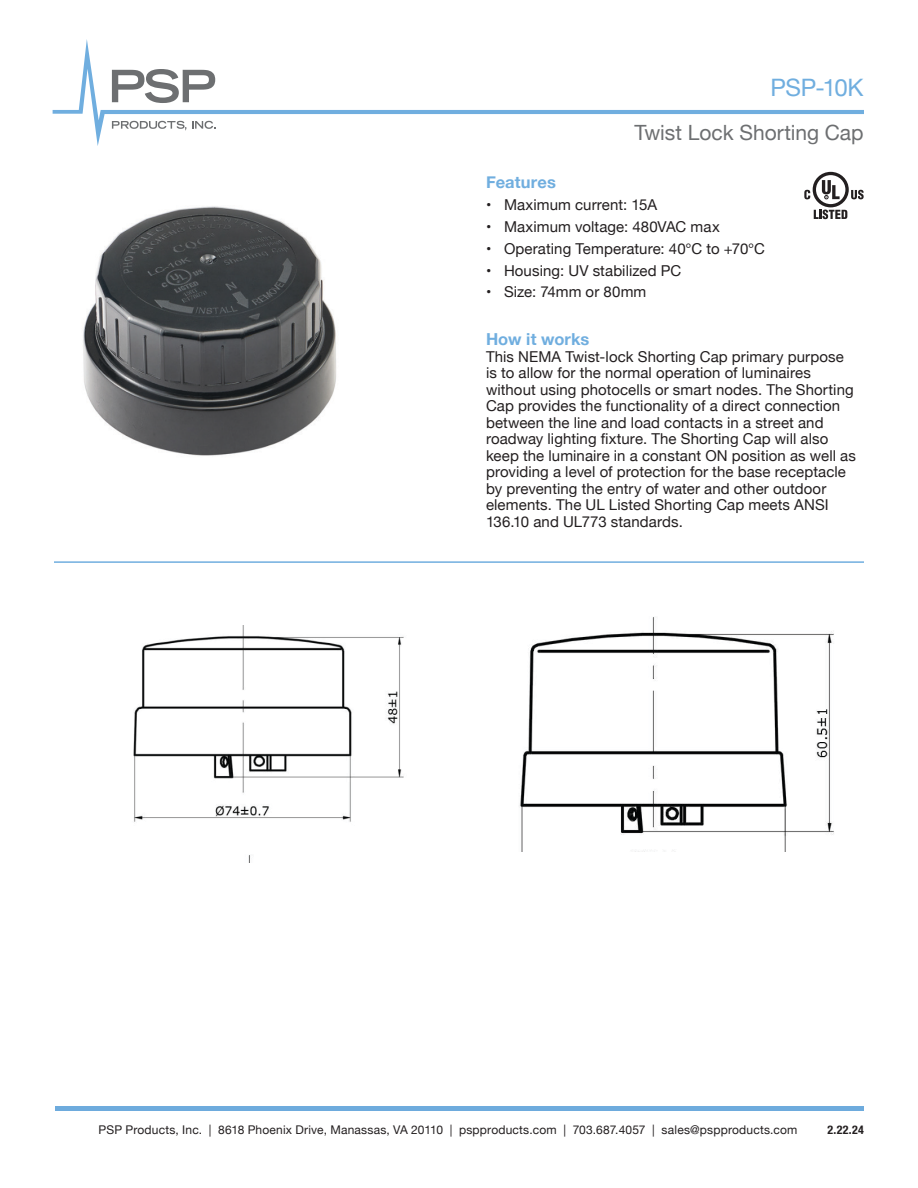
<style>
.page{position:relative;width:918px;height:1188px;background:#fff}
.page>*{position:absolute;margin:0;border:0;box-sizing:border-box;transform-origin:0 0}
.t1{font:24px "Helvetica Neue";letter-spacing:-.02em;color:#70aedf}
.t2{font:21px "Helvetica Neue";letter-spacing:-.005em;color:#6d6f71}
.Features_Header{font:700 16.5px "Helvetica Neue";letter-spacing:.01em;color:#70aedf}
._2023_Body_Copy{font:15px/16.5px "Helvetica Neue";letter-spacing:.005em;color:#231f20}
.t3{font:12px "Helvetica Neue";letter-spacing:.015em;color:#231f20}
.Body_Copy{font:700 condensed 12px "Helvetica Neue";color:#231f20}
</style>
<div class="page">
<svg style="left:53px;top:39px;width:811px;height:107px"></svg>
<svg style="left:112px;top:121px;width:74px;height:9px"></svg>
<svg style="left:192px;top:121px;width:23px;height:8px"></svg>
<svg style="left:112px;top:69px;width:103px;height:34px"></svg>
<hr style="left:55px;top:1107px;width:809px;height:4px;background:#6eabdd">
<hr style="left:54px;top:561px;width:810px;height:2px;background:#70aedf">
<svg style="left:814px;top:210px;width:33px;height:9px"></svg>
<svg style="left:851px;top:190px;width:13px;height:9px"></svg>
<svg style="left:813px;top:172px;width:36px;height:35px"></svg>
<svg style="left:816px;top:175px;width:29px;height:29px"></svg>
<svg style="left:822px;top:180px;width:18px;height:19px"></svg>
<svg style="left:804px;top:190px;width:6px;height:9px"></svg>
<img style="left:83px;top:206px;width:254px;height:250px">
<img style="left:133px;top:626px;width:271px;height:196px">
<img style="left:248px;top:855px;width:2px;height:7px">
<img style="left:519px;top:617px;width:315px;height:235px">
<p class="t1" style="left:771px;top:71px;width:94px">PSP-10K</p>
<p class="t2" style="left:634px;top:117px;width:231px">Twist Lock Shorting Cap</p>
<p class="Features_Header" style="left:486px;top:169px;width:71px">Features</p>
<p class="_2023_Body_Copy" style="left:486px;top:197px;width:173px">• Maximum current: 15A</p>
<p class="_2023_Body_Copy" style="left:486px;top:219px;width:235px">• Maximum voltage: 480VAC max</p>
<p class="_2023_Body_Copy" style="left:486px;top:241px;width:281px">• Operating Temperature: 40℃ to +70℃</p>
<p class="_2023_Body_Copy" style="left:486px;top:263px;width:197px">• Housing: UV stabilized PC</p>
<p class="_2023_Body_Copy" style="left:486px;top:285px;width:162px">• Size: 74mm or 80mm</p>
<p class="Features_Header" style="left:486px;top:327px;width:105px">How it works</p>
<p class="_2023_Body_Copy" style="left:486px;top:349px;width:372px">This NEMA Twist-lock Shorting Cap primary purpose is to allow for the normal operation of luminaires without using photocells or smart nodes. The Shorting Cap provides the functionality of a direct connection between the line and load contacts in a street and roadway lighting fixture. The Shorting Cap will also keep the luminaire in a constant ON position as well as providing a level of protection for the base receptacle by preventing the entry of water and other outdoor elements. The UL Listed Shorting Cap meets ANSI 136.10 and UL773 standards.</p>
<p class="t3" style="left:99px;top:1121px;width:700px">PSP Products, Inc. | 8618 Phoenix Drive, Manassas, VA 20110 | pspproducts.com | 703.687.4057 | sales@pspproducts.com</p>
<p class="Body_Copy" style="left:828px;top:1120px;width:38px">2.22.24</p>
</div>
